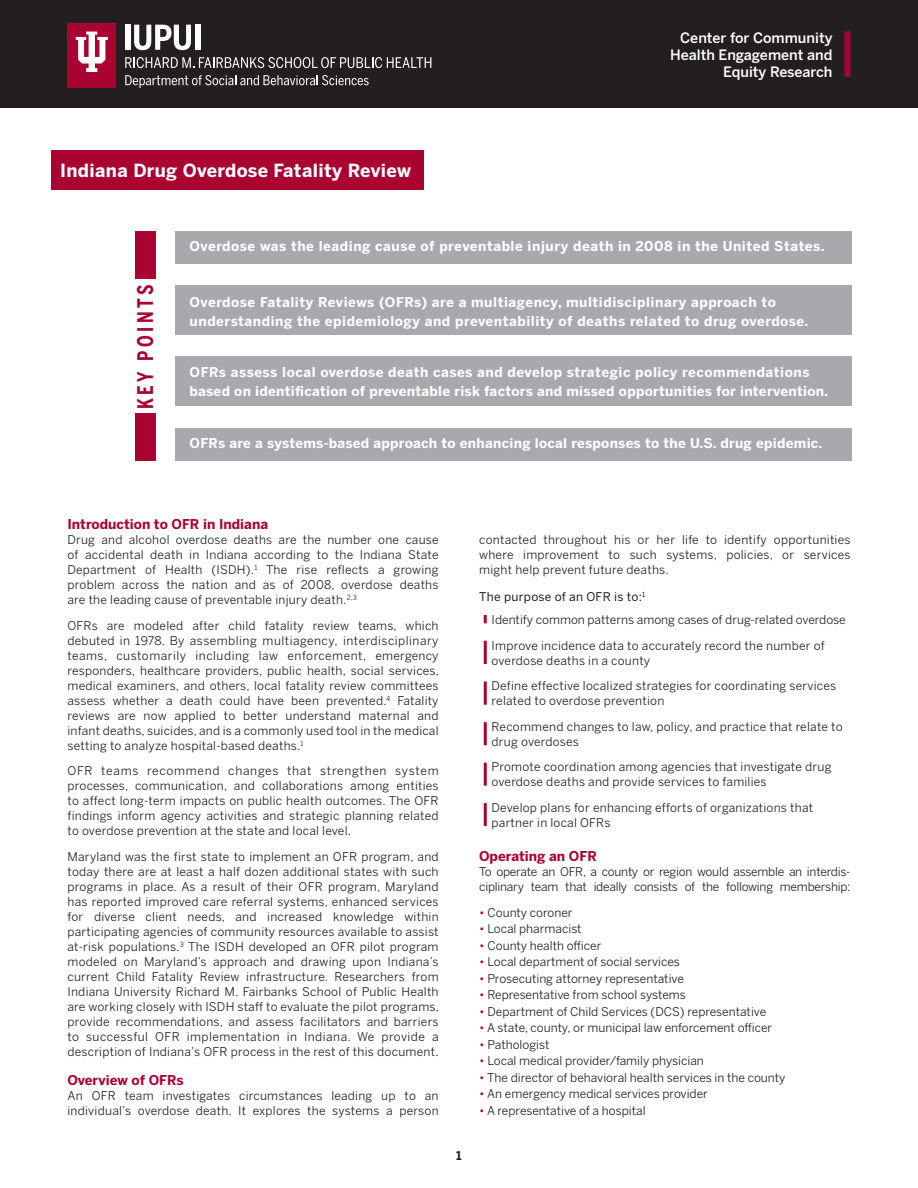
<style>
.page{position:relative;width:918px;height:1188px;background:#fff}
.page>*{position:absolute;margin:0;border:0;box-sizing:border-box;transform-origin:0 0}
.t1{font:700 21.45px "Benton Sans Cond";letter-spacing:.2em;color:#a90332;scale:.84 1}
.t2{font:700 18px "Benton Sans";letter-spacing:.02em;color:#fff}
.t3{font:500 14.25px "Benton Sans";color:#fff}
.t4{font:700 13.5px "Benton Sans";letter-spacing:.035em;color:#fff}
.t5{font:700 13.5px "Benton Sans";color:#a90332}
.t6{font:12px/15px "Benton Sans";letter-spacing:.02em;color:#231f20}
.t7{font:12px "Benton Sans";color:#231f20}
.t8{font:12px "Benton Sans";letter-spacing:.04em;color:#231f20}
.t9{font:12px/15px "Benton Sans";letter-spacing:-.02em;color:#231f20}
.t10{font:12px "Benton Sans";letter-spacing:.06em;color:#231f20}
.t11{font:12px "Benton Sans";letter-spacing:.02em;color:#231f20}
.t12{font:700 12px "Benton Sans";color:#231f20}
.s1{color:#a90332}
</style>
<div class="page">
<div style="left:0;top:0;width:918px;height:108px;background:#231f20"></div>
<div style="left:67px;top:23px;width:49px;height:65px;background:#a90332"></div>
<svg style="left:76px;top:32px;width:32px;height:40px"></svg>
<svg style="left:125px;top:57px;width:306px;height:11px"></svg>
<div style="left:125px;top:25px;width:5px;height:25px;background:#fff"></div>
<svg style="left:134px;top:25px;width:57px;height:25px"></svg>
<div style="left:195px;top:25px;width:5px;height:25px;background:#fff"></div>
<svg style="left:125px;top:75px;width:244px;height:13px"></svg>
<div style="left:844px;top:31px;width:6px;height:46px;background:#a90332"></div>
<div style="left:175px;top:232px;width:677px;height:32px;background:#a8a9ad"></div>
<div style="left:175px;top:428px;width:677px;height:32px;background:#a8a9ad"></div>
<div style="left:175px;top:286px;width:677px;height:49px;background:#a8a9ad"></div>
<div style="left:175px;top:357px;width:677px;height:49px;background:#a8a9ad"></div>
<div style="left:135px;top:413px;width:21px;height:47px;background:#a90332"></div>
<div style="left:135px;top:232px;width:21px;height:47px;background:#a90332"></div>
<div style="left:51px;top:150px;width:372px;height:40px;background:#a90332"></div>
<svg style="left:484px;top:615px;width:3px;height:8px"></svg>
<hr style="left:484px;top:681px;width:3px;height:24px;background:#a90332">
<hr style="left:484px;top:722px;width:3px;height:23px;background:#a90332">
<hr style="left:484px;top:763px;width:3px;height:23px;background:#a90332">
<hr style="left:484px;top:803px;width:3px;height:23px;background:#a90332">
<hr style="left:484px;top:641px;width:3px;height:23px;background:#a90332">
<p class="t2" style="left:60px;top:159px;width:352px">Indiana Drug Overdose Fatality Review</p>
<p class="t3" style="left:680px;top:29px;width:154px">Center for Community</p>
<p class="t3" style="left:670px;top:46px;width:164px">Health Engagement and</p>
<p class="t3" style="left:723px;top:63px;width:111px">Equity Research</p>
<p class="t1" style="left:132px;top:409px;width:151px;rotate:-90deg">KEY POINTS</p>
<p class="t4" style="left:190px;top:238px;width:637px">Overdose was the leading cause of preventable injury death in 2008 in the United States.</p>
<p class="t4" style="left:190px;top:293px;width:588px">Overdose Fatality Reviews (OFRs) are a multiagency, multidisciplinary approach to</p>
<p class="t4" style="left:190px;top:313px;width:620px">understanding the epidemiology and preventability of deaths related to drug overdose.</p>
<p class="t4" style="left:190px;top:363px;width:622px">OFRs assess local overdose death cases and develop strategic policy recommendations</p>
<p class="t4" style="left:190px;top:383px;width:640px">based on identification of preventable risk factors and missed opportunities for intervention.</p>
<p class="t4" style="left:190px;top:434px;width:634px">OFRs are a systems-based approach to enhancing local responses to the U.S. drug epidemic.</p>
<p class="t5" style="left:68px;top:516px;width:202px">Introduction to OFR in Indiana</p>
<p class="t6" style="left:68px;top:532px;width:373px">Drug and alcohol overdose deaths are the number one cause</p>
<p class="t6" style="left:68px;top:547px;width:373px">of accidental death in Indiana according to the Indiana State</p>
<p class="t6" style="left:68px;top:562px;width:373px">Department of Health (ISDH).<sup>1</sup> The rise reflects a growing</p>
<p class="t6" style="left:68px;top:577px;width:373px">problem across the nation and as of 2008, overdose deaths</p>
<p class="t6" style="left:68px;top:592px;width:291px">are the leading cause of preventable injury death.<sup>2,3</sup></p>
<p class="t6" style="left:68px;top:618px;width:373px">OFRs are modeled after child fatality review teams, which</p>
<p class="t8" style="left:68px;top:633px;width:373px">debuted in 1978. By assembling multiagency, interdisciplinary</p>
<p class="t8" style="left:68px;top:648px;width:373px">teams, customarily including law enforcement, emergency</p>
<p class="t6" style="left:68px;top:663px;width:373px;text-align:justify">responders, healthcare providers, public health, social services, medical examiners, and others, local fatality review committees assess whether a death could have been prevented.<sup>4</sup> Fatality</p>
<p class="t6" style="left:68px;top:708px;width:373px">reviews are now applied to better understand maternal and</p>
<p class="t6" style="left:68px;top:723px;width:373px">infant deaths, suicides, and is a commonly used tool in the medical</p>
<p class="t6" style="left:68px;top:738px;width:238px">setting to analyze hospital-based deaths.<sup>1</sup></p>
<p class="t10" style="left:68px;top:764px;width:373px">OFR teams recommend changes that strengthen system</p>
<p class="t6" style="left:68px;top:778px;width:373px">processes, communication, and collaborations among entities</p>
<p class="t6" style="left:68px;top:793px;width:373px">to affect long-term impacts on public health outcomes. The OFR findings inform agency activities and strategic planning related</p>
<p class="t6" style="left:68px;top:823px;width:285px">to overdose prevention at the state and local level.</p>
<p class="t6" style="left:68px;top:849px;width:373px;text-align:justify">Maryland was the first state to implement an OFR program, and today there are at least a half dozen additional states with such programs in place. As a result of their OFR program, Maryland has reported improved care referral systems, enhanced services</p>
<p class="t6" style="left:68px;top:909px;width:373px">for diverse client needs, and increased knowledge within</p>
<p class="t6" style="left:68px;top:924px;width:373px">participating agencies of community resources available to assist at-risk populations.<sup>3</sup> The ISDH developed an OFR pilot program</p>
<p class="t6" style="left:68px;top:954px;width:373px">modeled on Maryland’s approach and drawing upon Indiana’s current Child Fatality Review infrastructure. Researchers from</p>
<p class="t6" style="left:68px;top:984px;width:373px;text-align:justify">Indiana University Richard M. Fairbanks School of Public Health are working closely with ISDH staff to evaluate the pilot programs, provide recommendations, and assess facilitators and barriers</p>
<p class="t8" style="left:68px;top:1029px;width:373px">to successful OFR implementation in Indiana. We provide a</p>
<p class="t6" style="left:68px;top:1044px;width:373px">description of Indiana’s OFR process in the rest of this document.</p>
<p class="t5" style="left:68px;top:1072px;width:118px">Overview of OFRs</p>
<p class="t6" style="left:68px;top:1088px;width:373px">An OFR team investigates circumstances leading up to an</p>
<p class="t6" style="left:68px;top:1103px;width:373px">individual’s overdose death. It explores the systems a person</p>
<p class="t12" style="left:456px;top:1148px;width:7px">1</p>
<p class="t6" style="left:479px;top:532px;width:373px">contacted throughout his or her life to identify opportunities</p>
<p class="t6" style="left:479px;top:547px;width:373px">where improvement to such systems, policies, or services</p>
<p class="t6" style="left:479px;top:562px;width:191px">might help prevent future deaths.</p>
<p class="t11" style="left:479px;top:589px;width:168px">The purpose of an OFR is to:<sup>1</sup></p>
<p class="t7" style="left:492px;top:613px;width:356px">Identify common patterns among cases of drug-related overdose</p>
<p class="t6" style="left:492px;top:638px;width:335px">Improve incidence data to accurately record the number of overdose deaths in a county</p>
<p class="t6" style="left:492px;top:679px;width:346px">Define effective localized strategies for coordinating services related to overdose prevention</p>
<p class="t6" style="left:492px;top:719px;width:353px">Recommend changes to law, policy, and practice that relate to drug overdoses</p>
<p class="t6" style="left:492px;top:760px;width:341px">Promote coordination among agencies that investigate drug overdose deaths and provide services to families</p>
<p class="t6" style="left:492px;top:800px;width:323px">Develop plans for enhancing efforts of organizations that</p>
<p class="t6" style="left:492px;top:815px;width:120px">partner in local OFRs</p>
<p class="t5" style="left:479px;top:848px;width:119px">Operating an OFR</p>
<p class="t9" style="left:479px;top:865px;width:373px">To operate an OFR, a county or region would assemble an interdis&shy;ciplinary team that ideally consists of the following membership:</p>
<p class="t7" style="left:479px;top:905px;width:95px"><span class="s1">•</span> County coroner</p>
<p class="t7" style="left:479px;top:922px;width:104px"><span class="s1">•</span> Local pharmacist</p>
<p class="t7" style="left:479px;top:938px;width:124px"><span class="s1">•</span> County health officer</p>
<p class="t7" style="left:479px;top:955px;width:202px"><span class="s1">•</span> Local department of social services</p>
<p class="t7" style="left:479px;top:971px;width:206px"><span class="s1">•</span> Prosecuting attorney representative</p>
<p class="t7" style="left:479px;top:988px;width:208px"><span class="s1">•</span> Representative from school systems</p>
<p class="t7" style="left:479px;top:1004px;width:289px"><span class="s1">•</span> Department of Child Services (DCS) representative</p>
<p class="t7" style="left:479px;top:1021px;width:295px"><span class="s1">•</span> A state, county, or municipal law enforcement officer</p>
<p class="t7" style="left:479px;top:1037px;width:72px"><span class="s1">•</span> Pathologist</p>
<p class="t7" style="left:479px;top:1054px;width:226px"><span class="s1">•</span> Local medical provider/family physician</p>
<p class="t7" style="left:479px;top:1070px;width:308px"><span class="s1">•</span> The director of behavioral health services in the county</p>
<p class="t7" style="left:479px;top:1087px;width:230px"><span class="s1">•</span> An emergency medical services provider</p>
<p class="t7" style="left:479px;top:1103px;width:168px"><span class="s1">•</span> A representative of a hospital</p>
</div>
